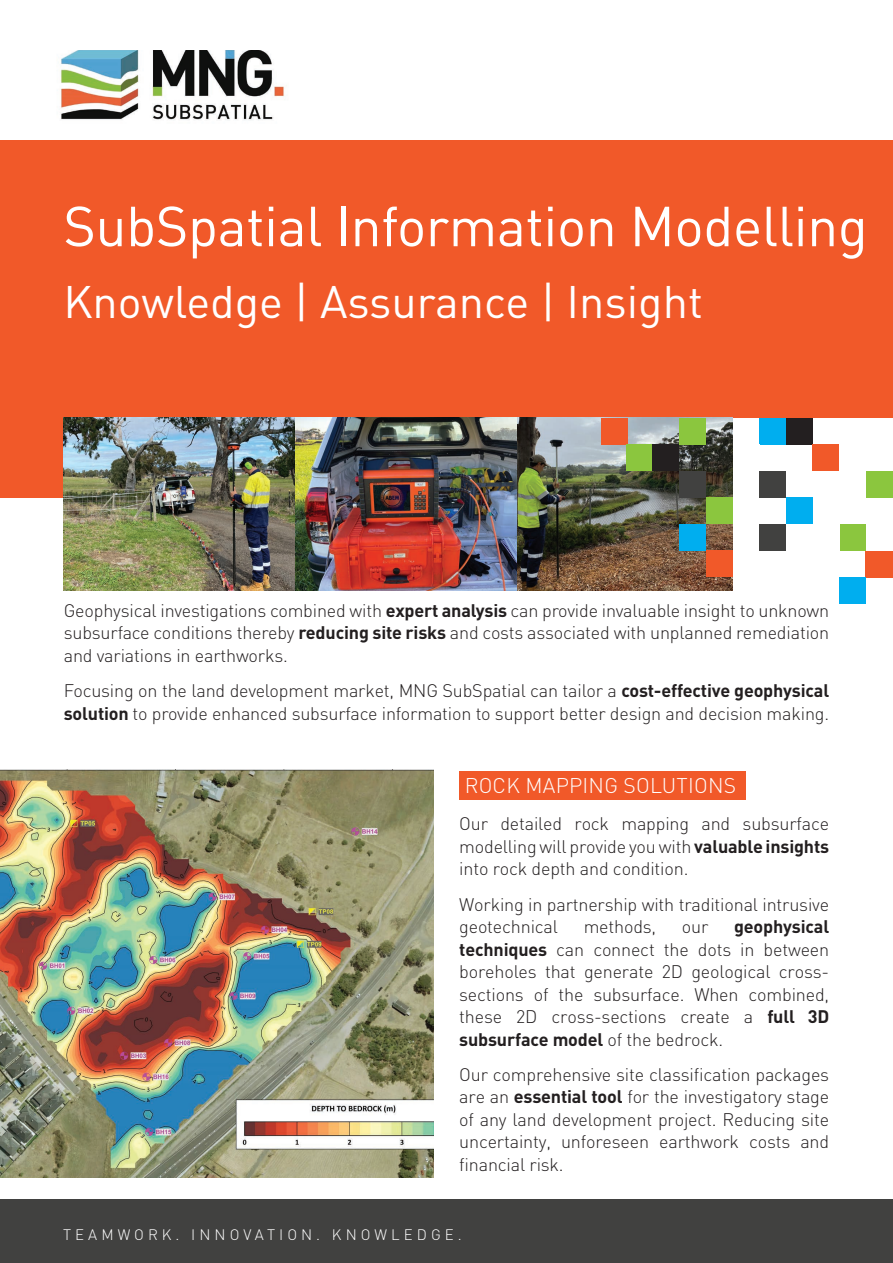
<style>
.page{position:relative;width:893px;height:1263px;background:#fff}
.page>*{position:absolute;margin:0;border:0;box-sizing:border-box;transform-origin:0 0}
.t1{font:55.5px "DIN Pro";letter-spacing:-.01em;color:#fff}
.t2{font:45px "DIN Pro";color:#fff}
.t3{font:300 21px "DIN Pro";letter-spacing:.01em;color:#fff}
.t4{font:300 18px/22.5px "DIN Pro";letter-spacing:-.01em;color:#231f20;text-align:justify}
.t5{font:300 15px "DIN Pro";letter-spacing:.27em;color:#fff}
.s1{font-weight:700}
</style>
<div class="page">
<div style="left:0;top:140px;width:893px;height:357px;background:#f15929"></div>
<div style="left:0;top:1199px;width:893px;height:64px;background:#414140"></div>
<div style="left:64px;top:418px;width:829px;height:159px;background:#fff"></div>
<div style="left:459px;top:771px;width:287px;height:29px;background:#f15929"></div>
<div style="left:866px;top:551px;width:27px;height:26px;background:#f15929"></div>
<div style="left:759px;top:524px;width:27px;height:26px;background:#414140"></div>
<div style="left:759px;top:418px;width:27px;height:26px;background:#00aeef"></div>
<div style="left:759px;top:471px;width:27px;height:26px;background:#414140"></div>
<div style="left:786px;top:418px;width:27px;height:26px;background:#231f20"></div>
<div style="left:813px;top:444px;width:26px;height:27px;background:#f15929"></div>
<div style="left:866px;top:471px;width:27px;height:27px;background:#8bc63e"></div>
<div style="left:840px;top:524px;width:26px;height:27px;background:#8bc63e"></div>
<div style="left:786px;top:497px;width:27px;height:27px;background:#00aeef"></div>
<div style="left:839px;top:577px;width:27px;height:27px;background:#00aeef"></div>
<img style="left:0;top:770px;width:434px;height:408px">
<img style="left:60px;top:50px;width:224px;height:70px">
<img style="left:64px;top:418px;width:232px;height:172px">
<img style="left:516px;top:418px;width:216px;height:172px">
<img style="left:296px;top:418px;width:220px;height:172px">
<div style="left:601px;top:418px;width:26px;height:26px;background:#f15929"></div>
<div style="left:626px;top:444px;width:27px;height:27px;background:#8bc63e"></div>
<div style="left:653px;top:444px;width:26px;height:27px;background:#231f20"></div>
<div style="left:679px;top:418px;width:27px;height:26px;background:#8bc63e"></div>
<div style="left:679px;top:471px;width:27px;height:26px;background:#414140"></div>
<div style="left:679px;top:524px;width:27px;height:26px;background:#00aeef"></div>
<div style="left:706px;top:497px;width:26px;height:27px;background:#8bc63e"></div>
<div style="left:706px;top:550px;width:26px;height:27px;background:#f15929"></div>
<h1 class="t1" style="left:63px;top:188px;width:806px">SubSpatial Information Modelling</h1>
<h2 class="t2" style="left:63px;top:271px;width:641px">Knowledge | Assurance | Insight</h2>
<p class="t4" style="left:64px;top:598px;width:767px">Geophysical investigations combined with <span class="s1">expert analysis</span> can provide invaluable insight to unknown subsurface conditions thereby <span class="s1">reducing site risks</span> and costs associated with unplanned remediation and variations in earthworks.</p>
<p class="t4" style="left:64px;top:679px;width:767px">Focusing on the land development market, MNG SubSpatial can tailor a <span class="s1">cost-effective geophysical solution</span> to provide enhanced subsurface information to support better design and decision making.</p>
<p class="t3" style="left:465px;top:771px;width:273px">ROCK MAPPING SOLUTIONS</p>
<p class="t4" style="left:459px;top:812px;width:371px">Our detailed rock mapping and subsurface modelling will provide you with <span class="s1">valuable insights </span>into rock depth and condition.</p>
<p class="t4" style="left:459px;top:892px;width:371px">Working in partnership with traditional intrusive geotechnical</p>
<p class="t4" style="left:459px;top:915px;width:371px;text-indent:275px"><span class="s1">geophysical techniques</span> can connect the dots in between boreholes that generate 2D geological cross&shy;sections of the subsurface. When combined, these 2D cross-sections create a <span class="s1">full 3D subsurface model</span> of the bedrock.</p>
<p class="t4" style="left:459px;top:1062px;width:371px">Our comprehensive site classification packages are an <span class="s1">essential tool</span> for the investigatory stage of any land development project. Reducing site uncertainty, unforeseen earthwork costs and financial risk.</p>
<p class="t4" style="left:584px;top:915px;width:74px">methods,</p>
<p class="t4" style="left:682px;top:915px;width:28px">our</p>
<p class="t5" style="left:63px;top:1224px;width:400px">TEAMWORK. INNOVATION. KNOWLEDGE.</p>
</div>
